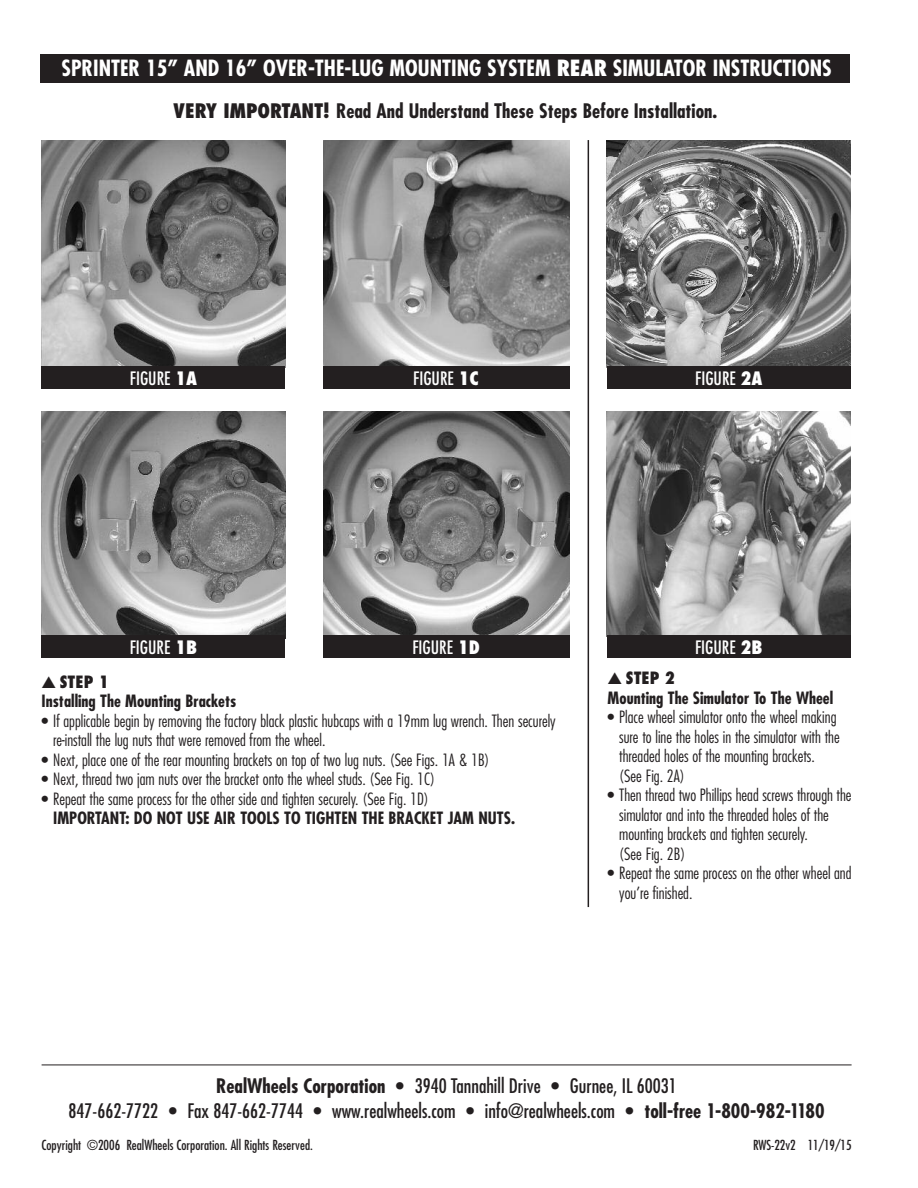
<style>
.page{position:relative;width:918px;height:1188px;background:#fff}
.page>*{position:absolute;margin:0;border:0;box-sizing:border-box;transform-origin:0 0}
.t1{font:700 condensed 21.75px "Futura";color:#fff}
.t2{font:condensed 19.5px/24.8px "Futura";color:#231f20;text-align:center}
.t3{font:700 condensed 19.5px "Futura";color:#231f20}
.t4{font:condensed 18px "Futura";color:#fff}
.t5{font:300 condensed 16.5px/19.5px "Futura";color:#231f20}
.t6{font:700 condensed 16.5px/19.5px "Futura";color:#231f20}
.t7{font:condensed 13.5px "Futura";color:#231f20}
.s1{font-weight:800}
.s2{font-weight:700}
</style>
<div class="page">
<img style="left:323px;top:411px;width:246px;height:224px">
<div style="left:40px;top:54px;width:810px;height:29px;background:#231f20"></div>
<img style="left:42px;top:140px;width:243px;height:226px">
<div style="left:42px;top:366px;width:243px;height:23px;background:#231f20"></div>
<img style="left:42px;top:411px;width:243px;height:224px">
<div style="left:42px;top:635px;width:243px;height:23px;background:#231f20"></div>
<hr style="left:588px;top:140px;width:1px;height:767px;background:#231f20">
<div style="left:323px;top:635px;width:246px;height:23px;background:#231f20"></div>
<img style="left:607px;top:140px;width:244px;height:226px">
<div style="left:607px;top:366px;width:244px;height:23px;background:#231f20"></div>
<img style="left:607px;top:411px;width:243px;height:224px">
<div style="left:607px;top:635px;width:243px;height:23px;background:#231f20"></div>
<img style="left:323px;top:140px;width:246px;height:226px">
<div style="left:323px;top:366px;width:246px;height:23px;background:#231f20"></div>
<hr style="left:42px;top:1065px;width:810px;height:1px;background:#231f20">
<h1 class="t1" style="left:61px;top:58px;width:772px">SPRINTER 15” AND 16” OVER-THE-LUG MOUNTING SYSTEM <span class="s1">REAR</span> SIMULATOR INSTRUCTIONS</h1>
<p class="t3" style="left:174px;top:102px;width:545px"><span class="s1">VERY IMPORTANT!</span> Read And Understand These Steps Before Installation.</p>
<p class="t4" style="left:130px;top:370px;width:69px">FIGURE <span class="s1">1A</span></p>
<p class="t4" style="left:413px;top:370px;width:67px">FIGURE <span class="s1">1C</span></p>
<p class="t4" style="left:695px;top:370px;width:69px">FIGURE <span class="s1">2A</span></p>
<p class="t4" style="left:130px;top:639px;width:69px">FIGURE <span class="s1">1B</span></p>
<p class="t4" style="left:412px;top:639px;width:69px">FIGURE <span class="s1">1D</span></p>
<p class="t6" style="left:42px;top:673px;width:196px">▲ <span class="s1">STEP 1<br></span>Installing The Mounting Brackets</p>
<p class="t5" style="left:53px;top:712px;width:504px;text-indent:-12px">• If applicable begin by removing the factory black plastic hubcaps with a 19mm lug wrench. Then securely re-install the lug nuts that were removed from the wheel.</p>
<p class="t5" style="left:42px;top:751px;width:449px">• Next, place one of the rear mounting brackets on top of two lug nuts. (See Figs. 1A &amp; 1B)</p>
<p class="t5" style="left:42px;top:770px;width:395px">• Next, thread two jam nuts over the bracket onto the wheel studs. (See Fig. 1C)</p>
<p class="t5" style="left:42px;top:790px;width:389px">• Repeat the same process for the other side and tighten securely. (See Fig. 1D)</p>
<p class="t6" style="left:53px;top:810px;width:463px">IMPORTANT: DO NOT USE AIR TOOLS TO TIGHTEN THE BRACKET JAM NUTS.</p>
<p class="t4" style="left:695px;top:639px;width:69px">FIGURE <span class="s1">2B</span></p>
<p class="t6" style="left:608px;top:670px;width:227px">▲ <span class="s1">STEP 2<br></span>Mounting The Simulator To The Wheel</p>
<p class="t5" style="left:619px;top:709px;width:222px;text-indent:-12px">• Place wheel simulator onto the wheel making sure to line the holes in the simulator with the threaded holes of the mounting brackets. (See Fig. 2A)</p>
<p class="t5" style="left:619px;top:787px;width:234px;text-indent:-12px">• Then thread two Phillips head screws through the simulator and into the threaded holes of the mounting brackets and tighten securely.<br>(See Fig. 2B)</p>
<p class="t5" style="left:619px;top:865px;width:234px;text-indent:-12px">• Repeat the same process on the other wheel and you’re finished.</p>
<p class="t2" style="left:69px;top:1074px;width:757px"><span class="s2">RealWheels Corporation •</span> 3940 Tannahill Drive <span class="s2">•</span> Gurnee, IL 60031<br>847-662-7722 <span class="s2">•</span> Fax 847-662-7744 <span class="s2">•</span> www.realwheels.com <span class="s2">•</span> info@realwheels.com <span class="s2">• toll-free 1-800-982-1180</span></p>
<p class="t7" style="left:42px;top:1139px;width:273px">Copyright ©2006 RealWheels Corporation. All Rights Reserved.</p>
<p class="t7" style="left:753px;top:1139px;width:100px">RWS-22v2 11/19/15</p>
</div>
